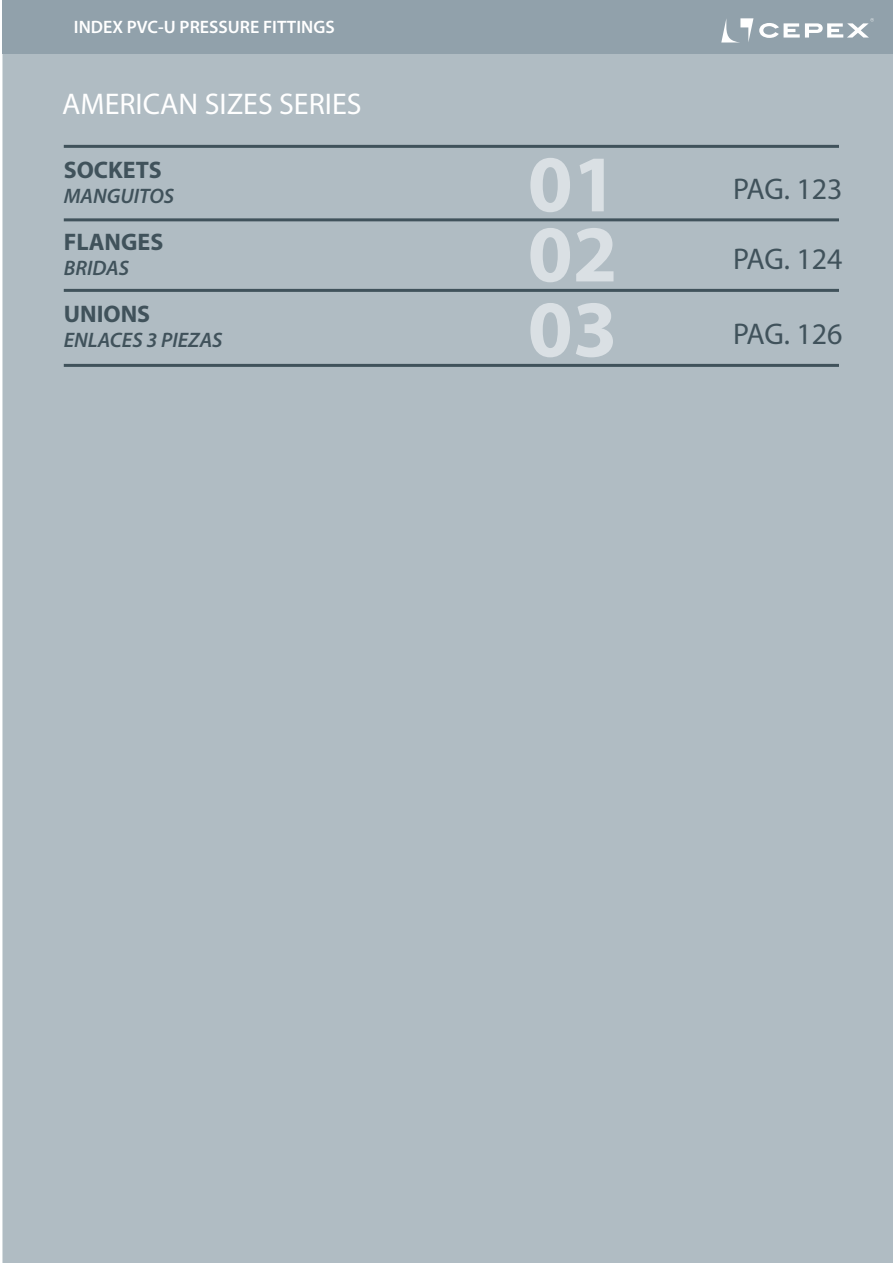
<style>
.page{position:relative;width:893px;height:1263px;background:#fff}
.page>*{position:absolute;margin:0;border:0;box-sizing:border-box;transform-origin:0 0}
.t1{font:700 81px/70.1px "Myriad Pro";color:#dae0e4}
.t2{font:30px "Myriad Pro";letter-spacing:-.01em;color:#40525b}
.t3{font:30px "Myriad Pro";color:#fff}
.t4{font:700 24px "Myriad Pro";color:#40525b}
.t5{font:italic 600 21px "Myriad Pro";color:#40525b}
.t6{font:600 18px "Myriad Pro";color:#fff}
</style>
<div class="page">
<div style="left:2px;top:0;width:891px;height:54px;background:#91a1ab"></div>
<svg style="left:721px;top:18px;width:32px;height:25px"></svg>
<svg style="left:759px;top:18px;width:115px;height:20px"></svg>
<div style="left:2px;top:54px;width:891px;height:1209px;background:#b0bcc3"></div>
<hr style="left:64px;top:218px;width:775px;height:3px;background:#40525b">
<hr style="left:64px;top:289px;width:775px;height:3px;background:#40525b">
<hr style="left:64px;top:145px;width:775px;height:3px;background:#40525b">
<hr style="left:64px;top:364px;width:775px;height:3px;background:#40525b">
<p class="t6" style="left:74px;top:15px;width:262px">INDEX PVC-U PRESSURE FITTINGS</p>
<h2 class="t3" style="left:62px;top:85px;width:301px">AMERICAN SIZES SERIES</h2>
<p class="t4" style="left:64px;top:154px;width:100px">SOCKETS</p>
<p class="t5" style="left:64px;top:183px;width:112px">MANGUITOS</p>
<p class="t4" style="left:64px;top:226px;width:101px">FLANGES</p>
<p class="t5" style="left:64px;top:255px;width:67px">BRIDAS</p>
<p class="t4" style="left:64px;top:298px;width:88px">UNIONS</p>
<p class="t5" style="left:64px;top:327px;width:160px">ENLACES 3 PIEZAS</p>
<h1 class="t1" style="left:528px;top:146px;width:91px">01<br>02</h1>
<h1 class="t1" style="left:528px;top:291px;width:91px">03</h1>
<h2 class="t2" style="left:733px;top:170px;width:111px">PAG. 123</h2>
<h2 class="t2" style="left:733px;top:241px;width:111px">PAG. 124</h2>
<h2 class="t2" style="left:733px;top:316px;width:111px">PAG. 126</h2>
</div>
